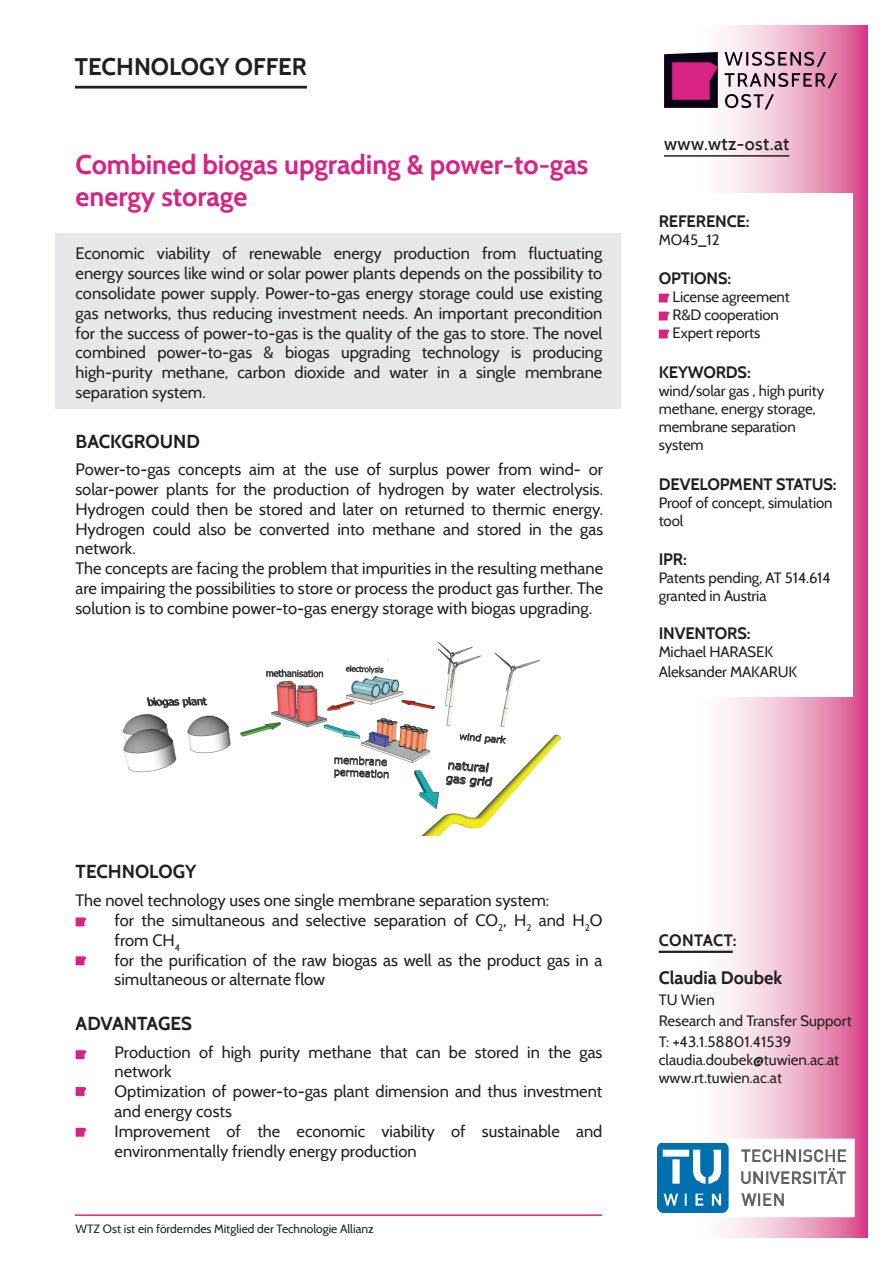
<style>
.page{position:relative;width:893px;height:1263px;background:#fff}
.page>*{position:absolute;margin:0;border:0;box-sizing:border-box;transform-origin:0 0}
.t1{font:700 27px/32.4px "Cabin";color:#d82385}
.t2{font:700 24px "Cabin";color:#231f20}
.t3{font:700 18.75px "Cabin";color:#231f20}
.t4{font:500 18px "Cabin";letter-spacing:.025em;color:#231f20}
.t5{font:700 18px "Cabin";color:#231f20}
.t6{font:16.5px/19.8px "Cabin";color:#231f20}
.t7{font:700 16.5px "Cabin";letter-spacing:-.01em;color:#231f20}
.t8{font:700 16.5px "Cabin";letter-spacing:.02em;color:#231f20}
.t9{font:15px/18px "Cabin";letter-spacing:-.01em;color:#231f20}
.t10{font:12px "Cabin";color:#231f20}
</style>
<div class="page">
<svg style="left:658px;top:26px;width:209px;height:1211px"></svg>
<hr style="left:75px;top:1214px;width:527px;height:2px;background:#d82385">
<hr style="left:75px;top:86px;width:232px;height:3px;background:#231f20">
<svg style="left:725px;top:94px;width:49px;height:15px"></svg>
<svg style="left:725px;top:73px;width:112px;height:15px;background:#a78497"></svg>
<svg style="left:724px;top:52px;width:102px;height:15px;background:#a8899a"></svg>
<svg style="left:664px;top:52px;width:54px;height:56px;background:#751851"></svg>
<hr style="left:664px;top:155px;width:125px;height:2px;background:#231f20">
<svg style="left:657px;top:1138px;width:198px;height:79px"></svg>
<div style="left:648px;top:193px;width:205px;height:504px;background:#fff"></div>
<svg style="left:659px;top:294px;width:11px;height:8px"></svg>
<svg style="left:659px;top:312px;width:11px;height:8px"></svg>
<svg style="left:659px;top:330px;width:11px;height:8px"></svg>
<hr style="left:659px;top:951px;width:74px;height:2px;background:#231f20">
<div style="left:55px;top:233px;width:566px;height:175px;background:#e6e7e9"></div>
<img style="left:122px;top:641px;width:439px;height:195px">
<svg style="left:76px;top:917px;width:10px;height:9px"></svg>
<svg style="left:76px;top:956px;width:10px;height:9px"></svg>
<svg style="left:76px;top:1050px;width:10px;height:9px"></svg>
<svg style="left:76px;top:1128px;width:10px;height:9px"></svg>
<svg style="left:76px;top:1087px;width:10px;height:9px"></svg>
<img style="left:658px;top:1143px;width:187px;height:70px">
<h2 class="t2" style="left:75px;top:52px;width:234px">TECHNOLOGY OFFER</h2>
<h1 class="t1" style="left:76px;top:148px;width:514px">Combined biogas upgrading &amp; power-to-gas energy storage</h1>
<p class="t6" style="left:76px;top:244px;width:528px;text-align:justify">Economic viability of renewable energy production from fluctuating energy sources like wind or solar power plants depends on the possibility to consolidate power supply. Power-to-gas energy storage could use existing gas networks, thus reducing investment needs. An important precondition for the success of power-to-gas is the quality of the gas to store. The novel combined power-to-gas &amp; biogas upgrading technology is producing high-purity methane, carbon dioxide and water in a single membrane separation system.</p>
<p class="t3" style="left:76px;top:430px;width:126px">BACKGROUND</p>
<p class="t6" style="left:75px;top:459px;width:529px">Power-to-gas concepts aim at the use of surplus power from wind- or solar-power plants for the production of hydrogen by water electrolysis.<br>Hydrogen could then be stored and later on returned to thermic energy.<br>Hydrogen could also be converted into methane and stored in the gas network.<br>The concepts are facing the problem that impurities in the resulting methane are impairing the possibilities to store or process the product gas further. The solution is to combine power-to-gas energy storage with biogas upgrading.</p>
<p class="t4" style="left:664px;top:133px;width:127px">www.wtz-ost.at</p>
<p class="t7" style="left:659px;top:211px;width:92px">REFERENCE:</p>
<p class="t9" style="left:659px;top:230px;width:62px">MO45_12</p>
<p class="t7" style="left:659px;top:269px;width:74px">OPTIONS:</p>
<p class="t9" style="left:673px;top:288px;width:119px">License agreement<br>R&amp;D cooperation<br>Expert reports</p>
<p class="t7" style="left:659px;top:362px;width:94px">KEYWORDS:</p>
<p class="t9" style="left:659px;top:382px;width:167px">wind/solar gas , high purity methane, energy storage, membrane separation system</p>
<p class="t7" style="left:659px;top:474px;width:179px">DEVELOPMENT STATUS:</p>
<p class="t9" style="left:659px;top:493px;width:175px">Proof of concept, simulation tool</p>
<p class="t7" style="left:659px;top:549px;width:30px">IPR:</p>
<p class="t9" style="left:659px;top:569px;width:174px">Patents pending, AT 514.614 granted in Austria</p>
<p class="t7" style="left:659px;top:623px;width:93px">INVENTORS:</p>
<p class="t9" style="left:659px;top:642px;width:140px;line-height:19.8px">Michael HARASEK<br>Aleksander MAKARUK</p>
<p class="t3" style="left:76px;top:860px;width:122px">TECHNOLOGY</p>
<p class="t6" style="left:115px;top:890px;width:489px;text-indent:-39px">The novel technology uses one single membrane separation system:<br>for the simultaneous and selective separation of CO<sub>2</sub>, H<sub>2</sub> and H<sub>2</sub>O from CH<sub>4<br></sub>for the purification of the raw biogas as well as the product gas in a simultaneous or alternate flow</p>
<p class="t3" style="left:76px;top:1012px;width:118px">ADVANTAGES</p>
<p class="t6" style="left:115px;top:1042px;width:489px">Production of high purity methane that can be stored in the gas network<br>Optimization of power-to-gas plant dimension and thus investment and energy costs<br>Improvement of the economic viability of sustainable and environmentally friendly energy production</p>
<p class="t10" style="left:76px;top:1222px;width:300px">WTZ Ost ist ein förderndes Mitglied der Technologie Allianz</p>
<p class="t8" style="left:659px;top:930px;width:79px">CONTACT:</p>
<p class="t5" style="left:659px;top:967px;width:125px">Claudia Doubek</p>
<p class="t9" style="left:659px;top:989px;width:194px;line-height:21px">TU Wien<br>Research and Transfer Support<br>T: +43.1.58801.41539</p>
<p class="t9" style="left:659px;top:1051px;width:182px">claudia.doubek@tuwien.ac.at www.rt.tuwien.ac.at</p>
</div>
